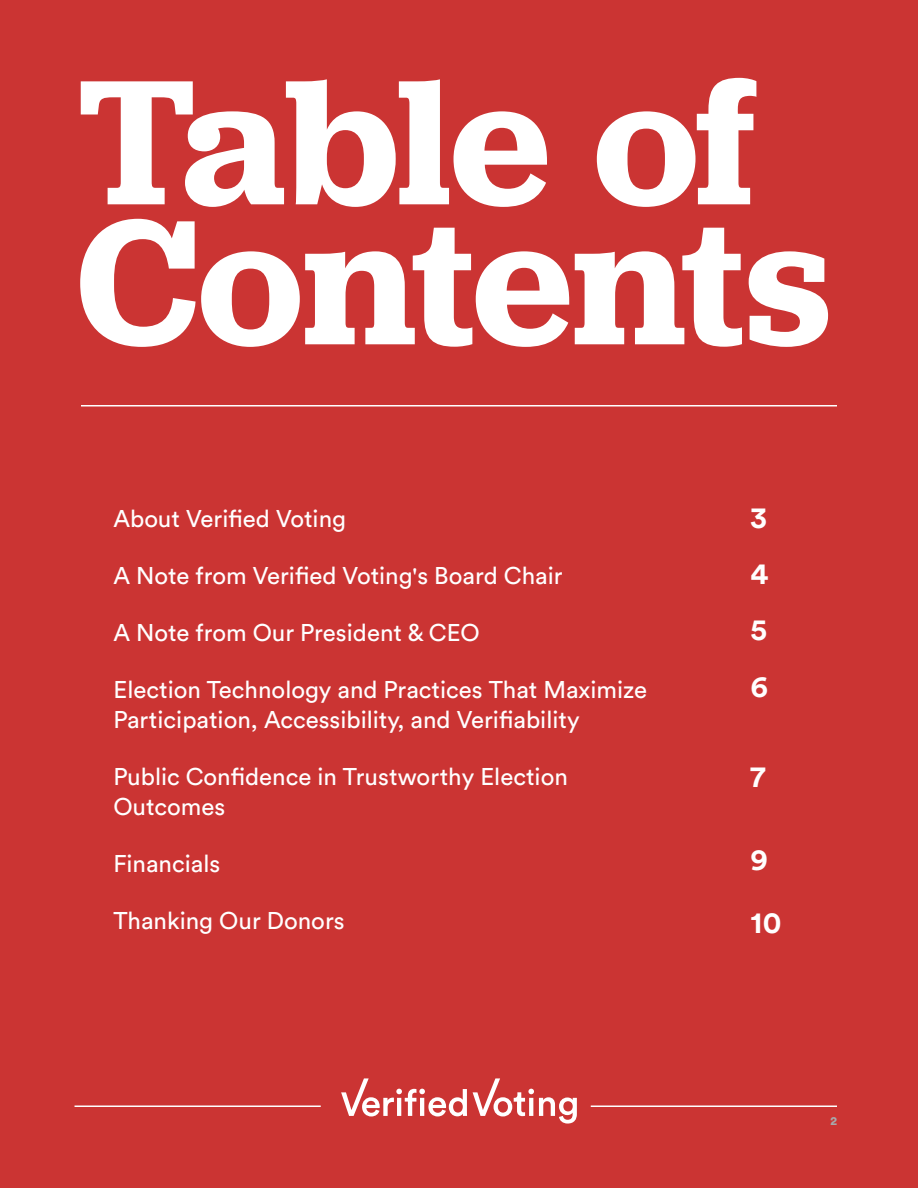
<style>
.page{position:relative;width:918px;height:1188px;background:#cb3433}
.page>*{position:absolute;margin:0;border:0;box-sizing:border-box;transform-origin:0 0}
.t1{font:600 185.1px/139.9px "Jubilat";letter-spacing:-.01em;color:#fff}
.t2{font:700 30px/56.2px "Circular Std";color:#fff;text-align:justify}
.t3{font:24px/30px "Circular Std";color:#fff}
.t4{font:900 12px "Circular Std";color:#a7a9ac}
</style>
<div class="page">
<svg style="left:473px;top:1078px;width:104px;height:46px"></svg>
<svg style="left:341px;top:1078px;width:126px;height:38px"></svg>
<hr style="left:591px;top:1106px;width:246px;height:1px;background:#fff">
<hr style="left:75px;top:1106px;width:246px;height:1px;background:#fff">
<hr style="left:81px;top:405px;width:756px;height:1px;background:#fff">
<h1 class="t1" style="left:76px;top:69px;width:756px">Table of<br>Contents</h1>
<p class="t3" style="left:113px;top:503px;width:234px">About Verified Voting</p>
<p class="t3" style="left:113px;top:560px;width:451px">A Note from Verified Voting's Board Chair</p>
<p class="t3" style="left:113px;top:617px;width:368px">A Note from Our President &amp; CEO</p>
<p class="t3" style="left:113px;top:674px;width:535px">Election Technology and Practices That Maximize<br>Participation, Accessibility, and Verifiability</p>
<p class="t3" style="left:113px;top:761px;width:456px">Public Confidence in Trustworthy Election<br>Outcomes</p>
<p class="t3" style="left:113px;top:848px;width:108px">Financials</p>
<p class="t3" style="left:113px;top:905px;width:233px">Thanking Our Donors</p>
<p class="t2" style="left:751px;top:488px;width:19px">3<br>4<br>5<br>6</p>
<p class="t2" style="left:751px;top:747px;width:17px">7</p>
<p class="t2" style="left:751px;top:827px;width:32px;line-height:63px">9<br>10</p>
<p class="t4" style="left:830px;top:1113px;width:8px">2</p>
</div>
